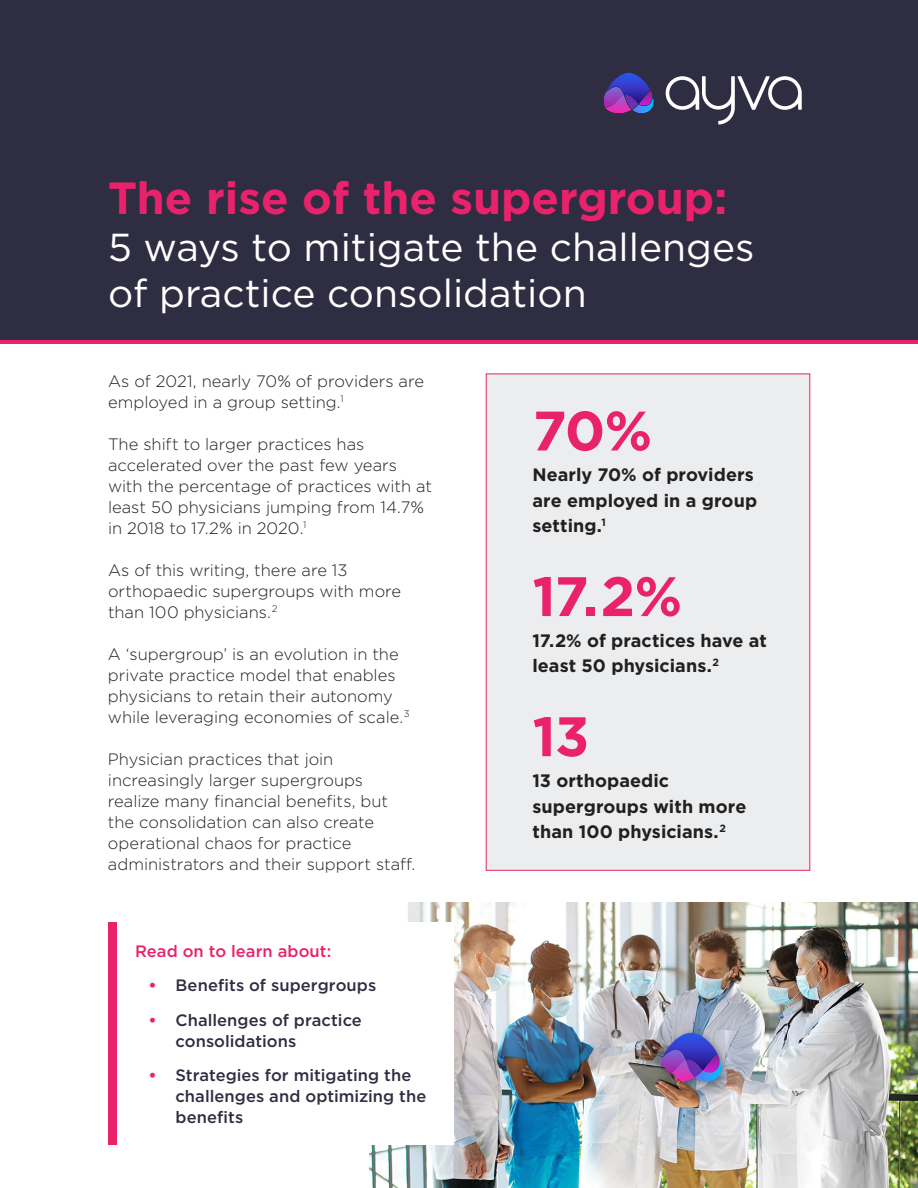
<style>
.page{position:relative;width:918px;height:1188px;background:#fff}
.page>*{position:absolute;margin:0;border:0;box-sizing:border-box;transform-origin:0 0}
.t1{font:700 55.5px "Gotham";color:#e9226b}
.t2{font:700 45px "Gotham";color:#e9226b}
.t3{font:39px/46.8px "Gotham";color:#fff}
.t4{font:700 18px/25.5px "Gotham";letter-spacing:.005em;color:#221f1f}
.t5{font:300 16.5px/21px "Gotham";color:#221f1f}
.t6{font:500 16.5px/21px "Gotham";letter-spacing:.005em;color:#2f2d41}
.t7{font:500 16.5px "Gotham";letter-spacing:.005em;color:#e9226b}
.s1{font-weight:700;color:#e9226b}
</style>
<div class="page">
<div style="left:486px;top:374px;width:324px;height:496px;background:#ecedee"></div>
<img style="left:369px;top:903px;width:549px;height:285px">
<svg style="left:0;top:339px;width:918px;height:5px;background:#c32462"></svg>
<div style="left:0;top:0;width:918px;height:339px;background:#2f2d41"></div>
<svg style="left:665px;top:76px;width:137px;height:48px"></svg>
<svg style="left:603px;top:73px;width:51px;height:41px"></svg>
<div style="left:109px;top:922px;width:345px;height:223px;background:#fff"></div>
<div style="left:109px;top:922px;width:8px;height:223px;background:#e9226b"></div>
<h2 class="t2" style="left:108px;top:178px;width:621px">The rise of the supergroup:</h2>
<h3 class="t3" style="left:108px;top:225px;width:648px">5 ways to mitigate the challenges of practice consolidation</h3>
<p class="t5" style="left:108px;top:371px;width:318px">As of 2021, nearly 70% of providers are employed in a group setting.<sup>1</sup></p>
<p class="t5" style="left:108px;top:434px;width:325px">The shift to larger practices has accelerated over the past few years with the percentage of practices with at least 50 physicians jumping from 14.7% in 2018 to 17.2% in 2020.<sup>1</sup></p>
<p class="t5" style="left:108px;top:560px;width:295px">As of this writing, there are 13 orthopaedic supergroups with more than 100 physicians.<sup>2</sup></p>
<p class="t5" style="left:108px;top:644px;width:303px">A ‘supergroup’ is an evolution in the private practice model that enables physicians to retain their autonomy while leveraging economies of scale.<sup>3</sup></p>
<p class="t5" style="left:108px;top:749px;width:309px">Physician practices that join increasingly larger supergroups realize many financial benefits, but the consolidation can also create operational chaos for practice administrators and their support staff.</p>
<p class="t7" style="left:135px;top:943px;width:198px">Read on to learn about:</p>
<p class="t6" style="left:148px;top:976px;width:229px"><span class="s1">•</span> Benefits of supergroups</p>
<p class="t6" style="left:176px;top:1010px;width:188px;text-indent:-27px"><span class="s1">•</span> Challenges of practice consolidations</p>
<p class="t6" style="left:176px;top:1066px;width:252px;text-indent:-27px"><span class="s1">•</span> Strategies for mitigating the challenges and optimizing the benefits</p>
<h1 class="t1" style="left:532px;top:406px;width:121px">70%</h1>
<p class="t4" style="left:532px;top:463px;width:226px">Nearly 70% of providers are employed in a group setting.<sup>1</sup></p>
<h1 class="t1" style="left:532px;top:572px;width:151px">17.2%</h1>
<p class="t4" style="left:532px;top:629px;width:236px">17.2% of practices have at least 50 physicians.<sup>2</sup></p>
<h1 class="t1" style="left:532px;top:712px;width:58px">13</h1>
<p class="t4" style="left:532px;top:769px;width:215px">13 orthopaedic supergroups with more than 100 physicians.<sup>2</sup></p>
</div>
